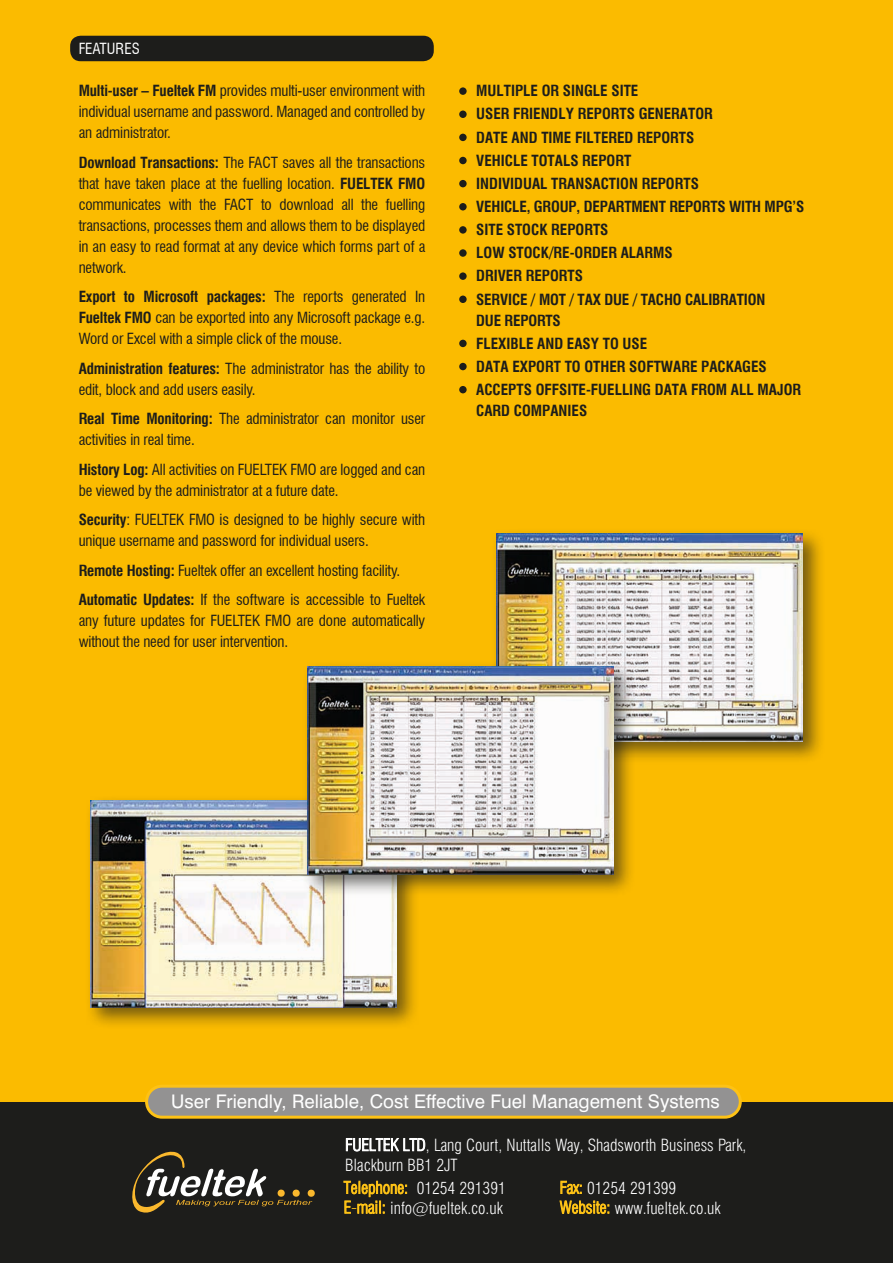
<style>
.page{position:relative;width:893px;height:1263px;background:#fbbb00}
.page>*{position:absolute;margin:0;border:0;box-sizing:border-box;transform-origin:0 0}
.t1{font:18.75px "Swiss 721 BT";color:#fff}
.t2{font:300 condensed 16.5px/19.8px "Swiss 721 BT";color:#fff}
.t3{font:condensed 15px/21px "Swiss 721 BT";letter-spacing:-.01em;color:#1d1d1b}
.t4{font:700 condensed 15px/23.1px "Swiss 721 BT";color:#1d1d1b}
.t5{font:condensed 15px "Swiss 721 BT";color:#fff}
.s1{font-weight:700}
.s2{color:#fdc216}
</style>
<div class="page">
<div style="left:84px;top:795px;width:335px;height:235px;background:#1d1d1b;opacity:.6"></div>
<img style="left:90px;top:800px;width:307px;height:207px">
<div style="left:491px;top:528px;width:334px;height:236px;background:#1d1d1b;opacity:.6"></div>
<img style="left:496px;top:534px;width:307px;height:208px">
<div style="left:301px;top:661px;width:335px;height:237px;background:#1d1d1b;opacity:.6"></div>
<img style="left:307px;top:667px;width:306px;height:208px">
<div style="left:0;top:1102px;width:893px;height:161px;background:#1d1d1b"></div>
<svg style="left:132px;top:1151px;width:183px;height:62px"></svg>
<svg style="left:145px;top:1085px;width:597px;height:34px"></svg>
<svg style="left:346px;top:1138px;width:79px;height:13px"></svg>
<svg style="left:560px;top:1181px;width:22px;height:13px"></svg>
<svg style="left:343px;top:1181px;width:64px;height:33px"></svg>
<svg style="left:559px;top:1200px;width:50px;height:14px"></svg>
<div style="left:70px;top:36px;width:364px;height:25px;background:#1d1d1b;border-radius:10px"></div>
<div style="left:459px;top:87px;width:8px;height:8px;background:#1d1d1b;border-radius:50%"></div>
<div style="left:459px;top:111px;width:8px;height:7px;background:#1d1d1b;border-radius:50%"></div>
<div style="left:459px;top:134px;width:8px;height:7px;background:#1d1d1b;border-radius:50%"></div>
<div style="left:459px;top:157px;width:8px;height:7px;background:#1d1d1b;border-radius:50%"></div>
<div style="left:459px;top:180px;width:8px;height:7px;background:#1d1d1b;border-radius:50%"></div>
<div style="left:459px;top:203px;width:8px;height:7px;background:#1d1d1b;border-radius:50%"></div>
<div style="left:459px;top:226px;width:8px;height:8px;background:#1d1d1b;border-radius:50%"></div>
<div style="left:459px;top:249px;width:8px;height:8px;background:#1d1d1b;border-radius:50%"></div>
<div style="left:459px;top:272px;width:8px;height:8px;background:#1d1d1b;border-radius:50%"></div>
<div style="left:459px;top:296px;width:8px;height:7px;background:#1d1d1b;border-radius:50%"></div>
<div style="left:459px;top:340px;width:8px;height:7px;background:#1d1d1b;border-radius:50%"></div>
<div style="left:459px;top:363px;width:8px;height:7px;background:#1d1d1b;border-radius:50%"></div>
<div style="left:459px;top:386px;width:8px;height:7px;background:#1d1d1b;border-radius:50%"></div>
<p class="t5" style="left:79px;top:40px;width:63px">FEATURES</p>
<p class="t3" style="left:79px;top:80px;width:348px;text-align:justify"><span class="s1">Multi-user – Fueltek FM</span> provides multi-user environment with individual username and password. Managed and controlled by an administrator.</p>
<p class="t3" style="left:79px;top:152px;width:348px;text-align:justify"><span class="s1">Download Transactions:</span> The FACT saves all the transactions that have taken place at the fuelling location. <span class="s1">FUELTEK FMO </span>communicates with the FACT to download all the fuelling transactions, processes them and allows them to be displayed in an easy to read format at any device which forms part of a network.</p>
<p class="t3" style="left:79px;top:286px;width:348px;text-align:justify"><span class="s1">Export to Microsoft packages:</span> The reports generated In <span class="s1">Fueltek FMO</span> can be exported into any Microsoft package e.g.<br>Word or Excel with a simple click of the mouse.</p>
<p class="t3" style="left:79px;top:358px;width:348px"><span class="s1">Administration features:</span> The administrator has the ability to edit, block and add users easily.</p>
<p class="t3" style="left:79px;top:408px;width:348px"><span class="s1">Real Time Monitoring:</span> The administrator can monitor user activities in real time.</p>
<p class="t3" style="left:79px;top:459px;width:348px"><span class="s1">History Log:</span> All activities on FUELTEK FMO are logged and can be viewed by the administrator at a future date.</p>
<p class="t3" style="left:79px;top:509px;width:348px"><span class="s1">Security</span>: FUELTEK FMO is designed to be highly secure with unique username and password for individual users.</p>
<p class="t3" style="left:79px;top:556px;width:348px;line-height:29.5px"><span class="s1">Remote Hosting:</span> Fueltek offer an excellent hosting facility.<br><span class="s1">Automatic Updates:</span> If the software is accessible to Fueltek</p>
<p class="t3" style="left:79px;top:610px;width:348px">any future updates for FUELTEK FMO are done automatically without the need for user intervention.</p>
<p class="t4" style="left:476px;top:79px;width:330px">MULTIPLE OR SINGLE SITE<br>USER FRIENDLY REPORTS GENERATOR<br>DATE AND TIME FILTERED REPORTS<br>VEHICLE TOTALS REPORT<br>INDIVIDUAL TRANSACTION REPORTS<br>VEHICLE, GROUP, DEPARTMENT REPORTS WITH MPG’S<br>SITE STOCK REPORTS<br>LOW STOCK/RE-ORDER ALARMS<br>DRIVER REPORTS<br>SERVICE / MOT / TAX DUE / TACHO CALIBRATION</p>
<p class="t4" style="left:476px;top:308px;width:326px">DUE REPORTS<br>FLEXIBLE AND EASY TO USE<br>DATA EXPORT TO OTHER SOFTWARE PACKAGES<br>ACCEPTS OFFSITE-FUELLING DATA FROM ALL MAJOR</p>
<p class="t4" style="left:476px;top:399px;width:112px">CARD COMPANIES</p>
<p class="t1" style="left:171px;top:1090px;width:550px">User Friendly, Reliable, Cost Effective Fuel Management Systems</p>
<p class="t2" style="left:345px;top:1135px;width:403px">FUELTEK LTD, Lang Court, Nuttalls Way, Shadsworth Business Park,<br>Blackburn BB1 2JT</p>
<p class="t2" style="left:344px;top:1178px;width:164px"><span class="s2">Telephone:</span> 01254 291391</p>
<p class="t2" style="left:560px;top:1178px;width:118px"><span class="s2">Fax:</span> 01254 291399</p>
<p class="t2" style="left:344px;top:1198px;width:161px"><span class="s2">E-mail:</span> info@fueltek.co.uk</p>
<p class="t2" style="left:560px;top:1198px;width:163px"><span class="s2">Website:</span> www.fueltek.co.uk</p>
</div>
